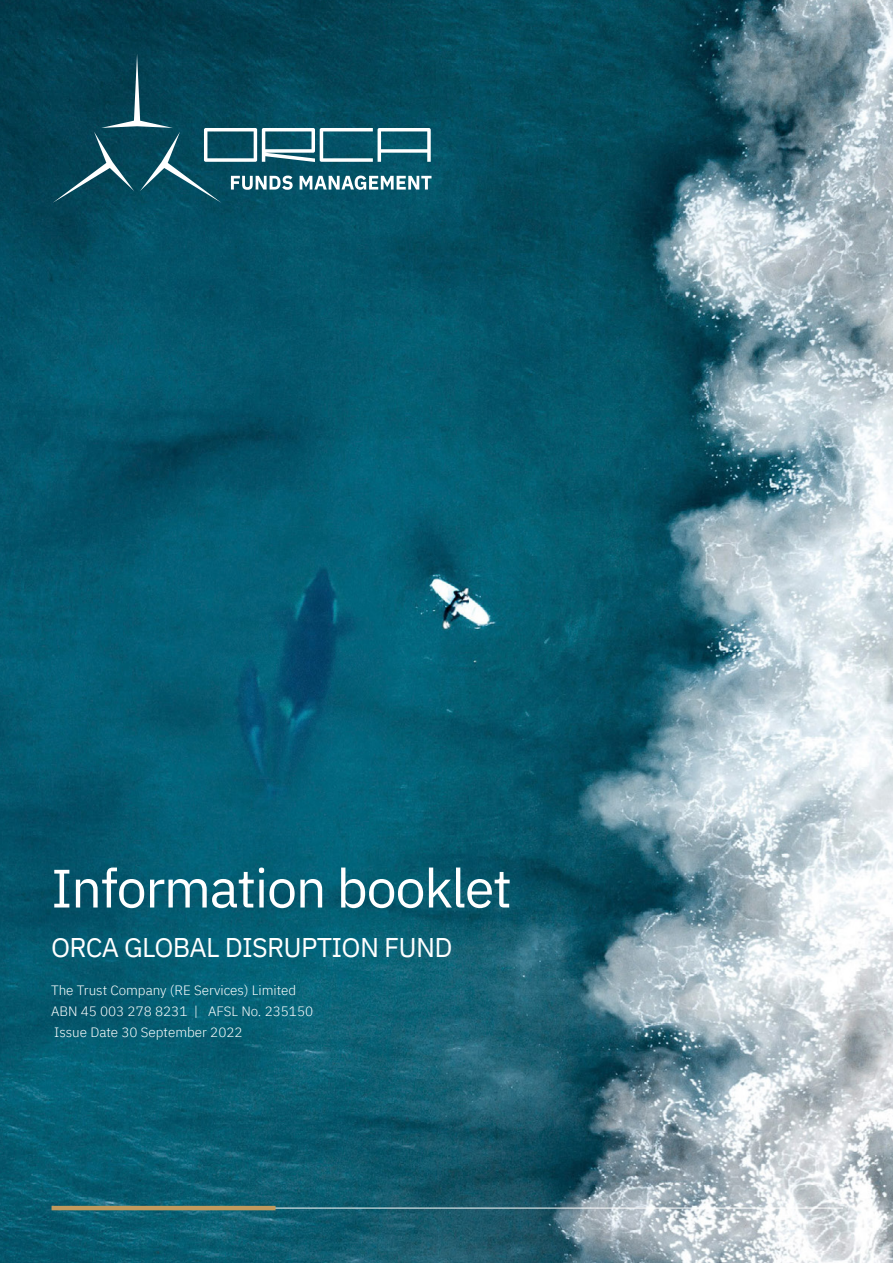
<style>
.page{position:relative;width:893px;height:1263px;background:#fff}
.page>*{position:absolute;margin:0;border:0;box-sizing:border-box;transform-origin:0 0}
.Main_heading{font:54px "IBM Plex Sans";letter-spacing:-.025em;color:#fff}
.Main_heading-2{font:27px "IBM Plex Sans";letter-spacing:-.025em;color:#fff}
.Body_copy{font:300 13.5px/21px "IBM Plex Sans";color:#fff}
</style>
<div class="page">
<img style="left:0;top:0;width:893px;height:1263px">
<hr style="left:61px;top:1208px;width:782px;height:1px;background:#fff">
<hr style="left:52px;top:1206px;width:224px;height:4px;background:#c09a5e">
<svg style="left:53px;top:54px;width:378px;height:149px;background:#1b5a6b"></svg>
<p class="Main_heading" style="left:51px;top:847px;width:462px">Information booklet</p>
<p class="Main_heading-2" style="left:51px;top:927px;width:403px">ORCA GLOBAL DISRUPTION FUND</p>
<p class="Body_copy" style="left:51px;top:978px;width:264px">The Trust Company (RE Services) Limited<br>ABN 45 003 278 8231 | AFSL No. 235150<br>Issue Date 30 September 2022</p>
</div>
